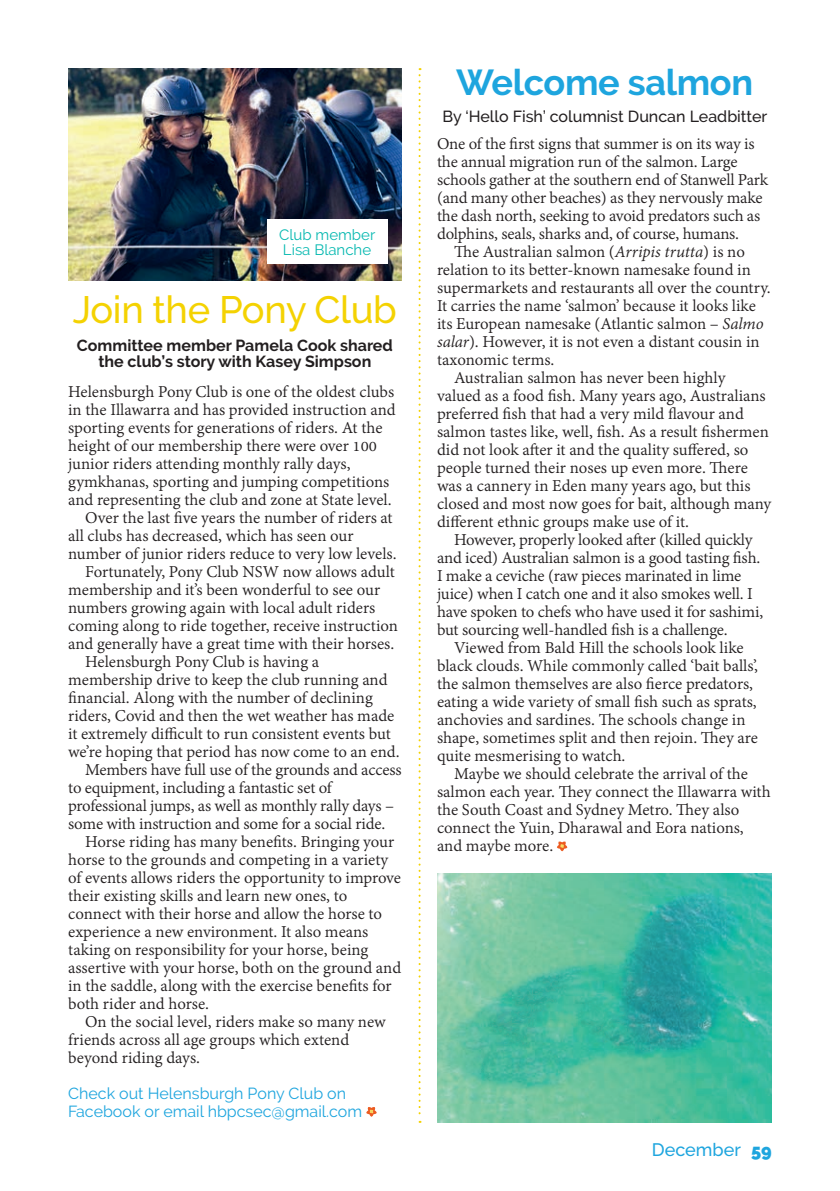
<style>
.page{position:relative;width:840px;height:1191px;background:#fff}
.page>*{position:absolute;margin:0;border:0;box-sizing:border-box;transform-origin:0 0}
.t1{font:500 38px "Raleway";letter-spacing:-.01em;color:#f4d202}
.t2{font:700 36px "Raleway";letter-spacing:-.01em;color:#1ea5de}
.t3{font:18px/18px "Adobe Devanagari";color:#231f20}
.t4{font:500 18px "Raleway";color:#1ea5de}
.t5{font:16px/18px "Raleway";color:#1ea5de}
.t6{font:700 16px/16px "Raleway";color:#231f20;text-align:center}
.t7{font:500 16px "Raleway";color:#231f20}
.t8{font:15px/15px "Raleway";color:#08b9b1}
.s1{font-style:italic}
.s2{font-weight:900}
</style>
<div class="page">
<svg style="left:366px;top:1107px;width:10px;height:9px"></svg>
<img style="left:68px;top:68px;width:333px;height:213px">
<svg style="left:418px;top:68px;width:2px;height:1055px"></svg>
<svg style="left:557px;top:841px;width:10px;height:10px"></svg>
<img style="left:437px;top:873px;width:334px;height:250px">
<div style="left:267px;top:220px;width:120px;height:44px;background:#fff"></div>
<p class="t8" style="left:279px;top:227px;width:98px">Club member<br>Lisa Blanche</p>
<h1 class="t1" style="left:73px;top:288px;width:325px">Join the Pony Club</h1>
<p class="t6" style="left:77px;top:337px;width:317px">Committee member Pamela Cook shared the club’s story with Kasey Simpson</p>
<p class="t3" style="left:68px;top:384px;width:327px">Helensburgh Pony Club is one of the oldest clubs</p>
<p class="t3" style="left:68px;top:402px;width:329px">in the Illawarra and has provided instruction and</p>
<p class="t3" style="left:68px;top:420px;width:316px">sporting events for generations of riders. At the</p>
<p class="t3" style="left:68px;top:438px;width:310px">height of our membership there were over 100</p>
<p class="t3" style="left:68px;top:456px;width:284px">junior riders attending monthly rally days,</p>
<p class="t3" style="left:68px;top:474px;width:322px">gymkhanas, sporting and jumping competitions</p>
<p class="t3" style="left:68px;top:492px;width:325px">and representing the club and zone at State level.</p>
<p class="t3" style="left:85px;top:510px;width:309px">Over the last five years the number of riders at</p>
<p class="t3" style="left:68px;top:528px;width:287px">all clubs has decreased, which has seen our</p>
<p class="t3" style="left:68px;top:546px;width:330px">number of junior riders reduce to very low levels.</p>
<p class="t3" style="left:85px;top:564px;width:311px">Fortunately, Pony Club NSW now allows adult</p>
<p class="t3" style="left:68px;top:582px;width:313px">membership and it’s been wonderful to see our</p>
<p class="t3" style="left:68px;top:600px;width:308px">numbers growing again with local adult riders</p>
<p class="t3" style="left:68px;top:618px;width:331px">coming along to ride together, receive instruction</p>
<p class="t3" style="left:68px;top:636px;width:327px">and generally have a great time with their horses.</p>
<p class="t3" style="left:85px;top:654px;width:235px">Helensburgh Pony Club is having a</p>
<p class="t3" style="left:68px;top:672px;width:321px">membership drive to keep the club running and</p>
<p class="t3" style="left:68px;top:690px;width:306px">financial. Along with the number of declining</p>
<p class="t3" style="left:68px;top:708px;width:327px">riders, Covid and then the wet weather has made</p>
<p class="t3" style="left:68px;top:726px;width:324px">it extremely difficult to run consistent events but</p>
<p class="t3" style="left:68px;top:744px;width:333px">we’re hoping that period has now come to an end.</p>
<p class="t3" style="left:85px;top:762px;width:318px">Members have full use of the grounds and access</p>
<p class="t3" style="left:68px;top:780px;width:265px">to equipment, including a fantastic set of</p>
<p class="t3" style="left:68px;top:798px;width:327px">professional jumps, as well as monthly rally days –</p>
<p class="t3" style="left:68px;top:816px;width:318px">some with instruction and some for a social ride.</p>
<p class="t3" style="left:85px;top:834px;width:310px">Horse riding has many benefits. Bringing your</p>
<p class="t3" style="left:68px;top:852px;width:321px">horse to the grounds and competing in a variety</p>
<p class="t3" style="left:68px;top:870px;width:334px">of events allows riders the opportunity to improve</p>
<p class="t3" style="left:68px;top:888px;width:280px">their existing skills and learn new ones, to</p>
<p class="t3" style="left:68px;top:906px;width:315px">connect with their horse and allow the horse to</p>
<p class="t3" style="left:68px;top:924px;width:301px">experience a new environment. It also means</p>
<p class="t3" style="left:68px;top:942px;width:302px">taking on responsibility for your horse, being</p>
<p class="t3" style="left:68px;top:960px;width:334px">assertive with your horse, both on the ground and</p>
<p class="t3" style="left:68px;top:978px;width:325px">in the saddle, along with the exercise benefits for</p>
<p class="t3" style="left:68px;top:996px;width:142px">both rider and horse.</p>
<p class="t3" style="left:85px;top:1014px;width:302px">On the social level, riders make so many new</p>
<p class="t3" style="left:68px;top:1032px;width:282px">friends across all age groups which extend</p>
<p class="t3" style="left:68px;top:1050px;width:133px">beyond riding days.</p>
<p class="t5" style="left:68px;top:1084px;width:295px">Check out Helensburgh Pony Club on<br>Facebook or email hbpcsec@gmail.com</p>
<h2 class="t2" style="left:456px;top:62px;width:298px">Welcome salmon</h2>
<p class="t7" style="left:442px;top:107px;width:326px">By ‘Hello Fish’ columnist Duncan Leadbitter</p>
<p class="t3" style="left:437px;top:136px;width:332px">One of the first signs that summer is on its way is the annual migration run of the salmon. Large schools gather at the southern end of Stanwell Park (and many other beaches) as they nervously make the dash north, seeking to avoid predators such as dolphins, seals, sharks and, of course, humans.</p>
<p class="t3" style="left:454px;top:244px;width:292px">The Australian salmon (<span class="s1">Arripis trutta</span>) is no</p>
<p class="t3" style="left:437px;top:262px;width:315px">relation to its better-known namesake found in</p>
<p class="t3" style="left:437px;top:280px;width:335px">supermarkets and restaurants all over the country.</p>
<p class="t3" style="left:437px;top:298px;width:320px">It carries the name ‘salmon’ because it looks like</p>
<p class="t3" style="left:437px;top:316px;width:328px">its European namesake (Atlantic salmon – <span class="s1">Salmo</span></p>
<p class="t3" style="left:437px;top:334px;width:324px"><span class="s1">salar</span>). However, it is not even a distant cousin in</p>
<p class="t3" style="left:437px;top:352px;width:119px">taxonomic terms.</p>
<p class="t3" style="left:454px;top:370px;width:273px">Australian salmon has never been highly</p>
<p class="t3" style="left:437px;top:388px;width:330px">valued as a food fish. Many years ago, Australians</p>
<p class="t3" style="left:437px;top:406px;width:308px">preferred fish that had a very mild flavour and</p>
<p class="t3" style="left:437px;top:424px;width:333px">salmon tastes like, well, fish. As a result fishermen</p>
<p class="t3" style="left:437px;top:442px;width:313px">did not look after it and the quality suffered, so</p>
<p class="t3" style="left:437px;top:460px;width:312px">people turned their noses up even more. There</p>
<p class="t3" style="left:437px;top:478px;width:315px">was a cannery in Eden many years ago, but this</p>
<p class="t3" style="left:437px;top:496px;width:335px">closed and most now goes for bait, although many</p>
<p class="t3" style="left:437px;top:514px;width:253px">different ethnic groups make use of it.</p>
<p class="t3" style="left:454px;top:532px;width:300px">However, properly looked after (killed quickly</p>
<p class="t3" style="left:437px;top:550px;width:325px">and iced) Australian salmon is a good tasting fish.</p>
<p class="t3" style="left:437px;top:568px;width:306px">I make a ceviche (raw pieces marinated in lime</p>
<p class="t3" style="left:437px;top:586px;width:317px">juice) when I catch one and it also smokes well. I</p>
<p class="t3" style="left:437px;top:604px;width:327px">have spoken to chefs who have used it for sashimi,</p>
<p class="t3" style="left:437px;top:622px;width:292px">but sourcing well-handled fish is a challenge.</p>
<p class="t3" style="left:454px;top:640px;width:291px">Viewed from Bald Hill the schools look like</p>
<p class="t3" style="left:437px;top:658px;width:322px">black clouds. While commonly called ‘bait balls’,</p>
<p class="t3" style="left:437px;top:676px;width:317px">the salmon themselves are also fierce predators,</p>
<p class="t3" style="left:437px;top:694px;width:321px">eating a wide variety of small fish such as sprats,</p>
<p class="t3" style="left:437px;top:712px;width:310px">anchovies and sardines. The schools change in</p>
<p class="t3" style="left:437px;top:730px;width:322px">shape, sometimes split and then rejoin. They are</p>
<p class="t3" style="left:437px;top:748px;width:190px">quite mesmerising to watch.</p>
<p class="t3" style="left:454px;top:766px;width:295px">Maybe we should celebrate the arrival of the</p>
<p class="t3" style="left:437px;top:784px;width:335px">salmon each year. They connect the Illawarra with</p>
<p class="t3" style="left:437px;top:802px;width:304px">the South Coast and Sydney Metro. They also</p>
<p class="t3" style="left:437px;top:820px;width:308px">connect the Yuin, Dharawal and Eora nations,</p>
<p class="t3" style="left:437px;top:838px;width:118px">and maybe more.</p>
<p class="t4" style="left:651px;top:1139px;width:121px">December <span class="s2">59</span></p>
</div>
